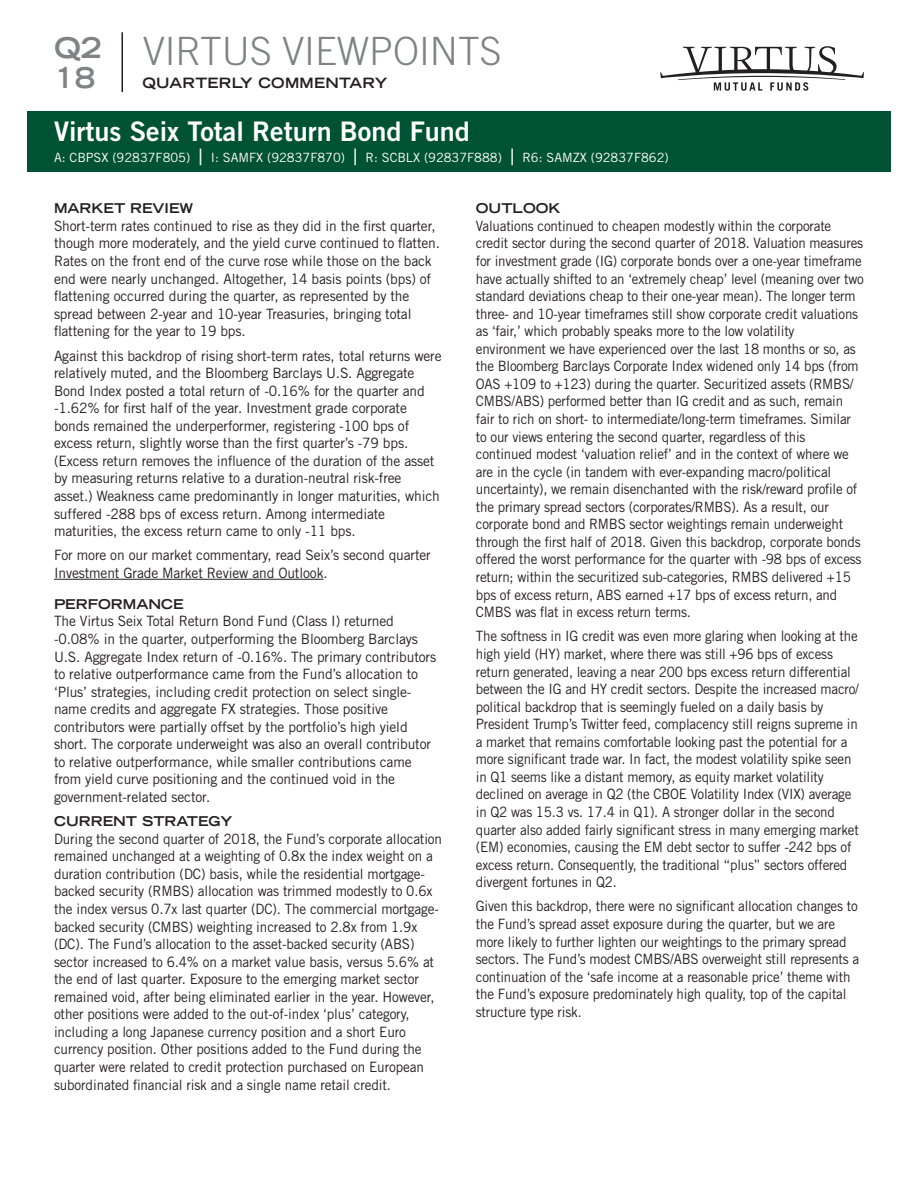
<style>
.page{position:relative;width:918px;height:1188px;background:#fff}
.page>*{position:absolute;margin:0;border:0;box-sizing:border-box;transform-origin:0 0}
.t1{font:300 39px "Trade Gothic LT Std";color:#808285}
.t2{font:700 expanded 28.5px/30px "Trade Gothic LH";color:#808285}
.t3{font:27px "Trade Gothic LT Std Bd 2";color:#fff}
.t4{font:14.25px/17.5px "Trade Gothic LT Std";letter-spacing:-.015em;color:#231f20;scale:.94 1}
.t5{font:14.25px/17.5px "Trade Gothic LT Std";letter-spacing:-.015em;color:#231f20}
.t6{font:14.25px/17.5px "Trade Gothic LT Std";letter-spacing:-.015em;color:#231f20;scale:.95 1}
.t7{font:700 expanded 14.25px "Trade Gothic LH";letter-spacing:.02em;color:#231f20}
.t8{font:700 expanded 13.5px "Trade Gothic LH";color:#231f20}
.t9{font:12.75px "Trade Gothic LT Std";color:#fff}
.s1{font-size:22.5px}
</style>
<div class="page">
<hr style="left:54px;top:579px;width:269px;height:1px;background:#231f20">
<hr style="left:122px;top:32px;width:1px;height:60px;background:#231f20">
<div style="left:27px;top:111px;width:864px;height:61px;background:#005235"></div>
<svg style="left:660px;top:46px;width:204px;height:45px"></svg>
<h1 class="t1" style="left:143px;top:28px;width:360px">VIRTUS VIEWPOINTS</h1>
<p class="t7" style="left:142px;top:74px;width:246px">QUARTERLY COMMENTARY</p>
<h2 class="t2" style="left:54px;top:32px;width:49px">Q2<br>18</h2>
<h3 class="t3" style="left:54px;top:115px;width:417px">Virtus Seix Total Return Bond Fund</h3>
<p class="t9" style="left:54px;top:150px;width:616px">A: CBPSX (92837F805) <span class="s1">|</span> I: SAMFX (92837F870) <span class="s1">|</span> R: SCBLX (92837F888) <span class="s1">|</span> R6: SAMZX (92837F862)</p>
<p class="t8" style="left:54px;top:200px;width:141px">MARKET REVIEW</p>
<p class="t5" style="left:54px;top:217px;width:388px">Short-term rates continued to rise as they did in the first quarter, though more moderately, and the yield curve continued to flatten.<br>Rates on the front end of the curve rose while those on the back end were nearly unchanged. Altogether, 14 basis points (bps) of flattening occurred during the quarter, as represented by the spread between 2-year and 10-year Treasuries, bringing total flattening for the year to 19 bps.</p>
<p class="t5" style="left:54px;top:346px;width:389px">Against this backdrop of rising short-term rates, total returns were relatively muted, and the Bloomberg Barclays U.S. Aggregate Bond Index posted a total return of -0.16% for the quarter and -1.62% for first half of the year. Investment grade corporate bonds remained the underperformer, registering -100 bps of excess return, slightly worse than the first quarter’s -79 bps. (Excess return removes the influence of the duration of the asset by measuring returns relative to a duration-neutral risk-free asset.) Weakness came predominantly in longer maturities, which suffered -288 bps of excess return. Among intermediate maturities, the excess return came to only -11 bps.</p>
<p class="t5" style="left:54px;top:546px;width:378px">For more on our market commentary, read Seix’s second quarter<br>Investment Grade Market Review and Outlook.</p>
<p class="t8" style="left:54px;top:595px;width:131px">PERFORMANCE</p>
<p class="t5" style="left:54px;top:612px;width:384px">The Virtus Seix Total Return Bond Fund (Class I) returned -0.08% in the quarter, outperforming the Bloomberg Barclays U.S. Aggregate Index return of -0.16%. The primary contributors to relative outperformance came from the Fund’s allocation to ‘Plus’ strategies, including credit protection on select single&shy;name credits and aggregate FX strategies. Those positive contributors were partially offset by the portfolio’s high yield short. The corporate underweight was also an overall contributor to relative outperformance, while smaller contributions came from yield curve positioning and the continued void in the government-related sector.</p>
<p class="t8" style="left:54px;top:813px;width:180px">CURRENT STRATEGY</p>
<p class="t6" style="left:54px;top:830px;width:410px">During the second quarter of 2018, the Fund’s corporate allocation remained unchanged at a weighting of 0.8x the index weight on a duration contribution (DC) basis, while the residential mortgage&shy;backed security (RMBS) allocation was trimmed modestly to 0.6x the index versus 0.7x last quarter (DC). The commercial mortgage&shy;backed security (CMBS) weighting increased to 2.8x from 1.9x (DC). The Fund’s allocation to the asset-backed security (ABS) sector increased to 6.4% on a market value basis, versus 5.6% at the end of last quarter. Exposure to the emerging market sector remained void, after being eliminated earlier in the year. However, other positions were added to the out-of-index ‘plus’ category, including a long Japanese currency position and a short Euro currency position. Other positions added to the Fund during the quarter were related to credit protection purchased on European subordinated financial risk and a single name retail credit.</p>
<p class="t8" style="left:476px;top:200px;width:86px">OUTLOOK</p>
<p class="t4" style="left:476px;top:217px;width:414px">Valuations continued to cheapen modestly within the corporate credit sector during the second quarter of 2018. Valuation measures for investment grade (IG) corporate bonds over a one-year timeframe have actually shifted to an ‘extremely cheap’ level (meaning over two standard deviations cheap to their one-year mean). The longer term three- and 10-year timeframes still show corporate credit valuations as ‘fair,’ which probably speaks more to the low volatility environment we have experienced over the last 18 months or so, as the Bloomberg Barclays Corporate Index widened only 14 bps (from OAS +109 to +123) during the quarter. Securitized assets (RMBS/ CMBS/ABS) performed better than IG credit and as such, remain fair to rich on short- to intermediate/long-term timeframes. Similar to our views entering the second quarter, regardless of this continued modest ‘valuation relief’ and in the context of where we are in the cycle (in tandem with ever-expanding macro/political uncertainty), we remain disenchanted with the risk/reward profile of the primary spread sectors (corporates/RMBS). As a result, our corporate bond and RMBS sector weightings remain underweight through the first half of 2018. Given this backdrop, corporate bonds offered the worst performance for the quarter with -98 bps of excess return; within the securitized sub-categories, RMBS delivered +15 bps of excess return, ABS earned +17 bps of excess return, and CMBS was flat in excess return terms.</p>
<p class="t4" style="left:476px;top:627px;width:409px">The softness in IG credit was even more glaring when looking at the high yield (HY) market, where there was still +96 bps of excess return generated, leaving a near 200 bps excess return differential between the IG and HY credit sectors. Despite the increased macro/ political backdrop that is seemingly fueled on a daily basis by President Trump’s Twitter feed, complacency still reigns supreme in a market that remains comfortable looking past the potential for a more significant trade war. In fact, the modest volatility spike seen in Q1 seems like a distant memory, as equity market volatility declined on average in Q2 (the CBOE Volatility Index (VIX) average in Q2 was 15.3 vs. 17.4 in Q1). A stronger dollar in the second quarter also added fairly significant stress in many emerging market (EM) economies, causing the EM debt sector to suffer -242 bps of excess return. Consequently, the traditional “plus” sectors offered divergent fortunes in Q2.</p>
<p class="t4" style="left:476px;top:897px;width:409px">Given this backdrop, there were no significant allocation changes to the Fund’s spread asset exposure during the quarter, but we are more likely to further lighten our weightings to the primary spread sectors. The Fund’s modest CMBS/ABS overweight still represents a continuation of the ‘safe income at a reasonable price’ theme with the Fund’s exposure predominately high quality, top of the capital structure type risk.</p>
</div>
